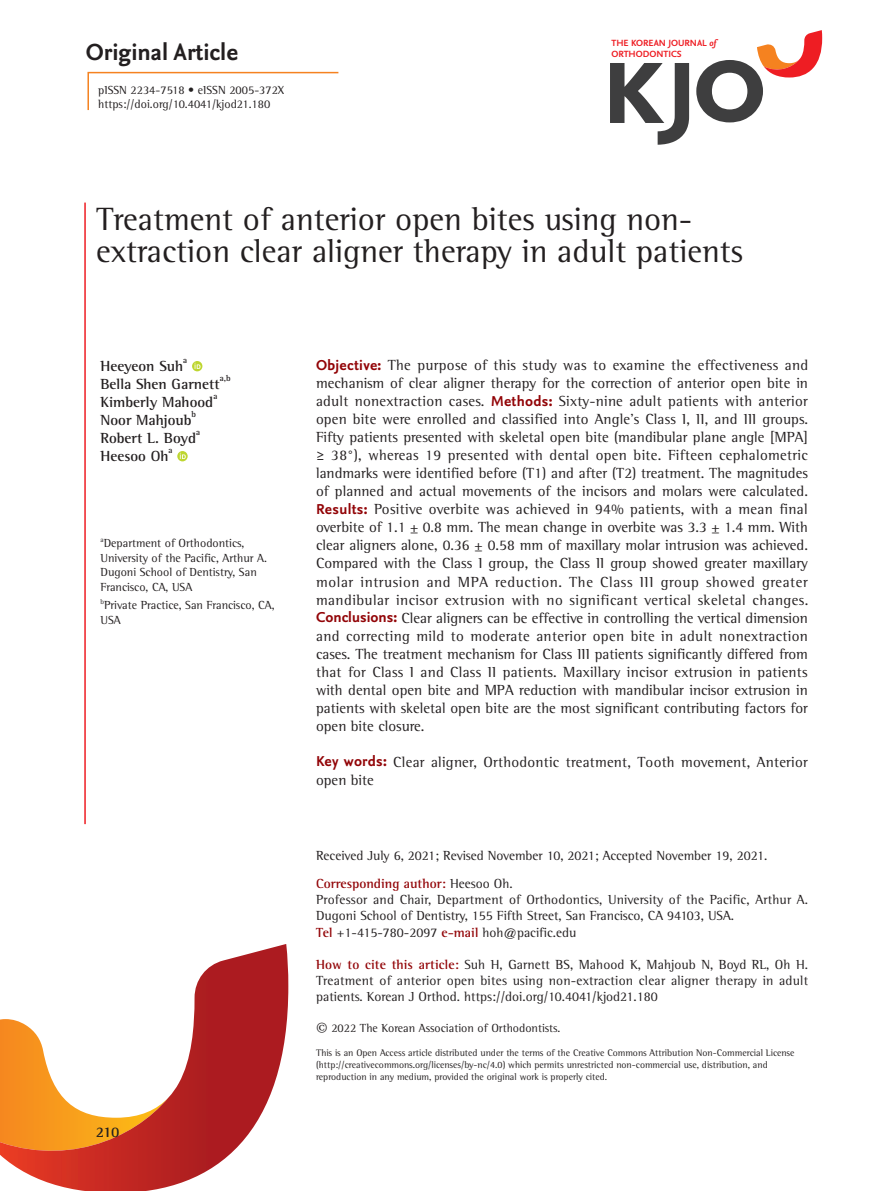
<style>
.page{position:relative;width:893px;height:1191px;background:#fff}
.page>*{position:absolute;margin:0;border:0;box-sizing:border-box;transform-origin:0 0}
.t1{font:33px/31.3px "Rotis Semi Serif Std";color:#231f20}
.t2{font:700 24.3px "Nexus Sans Pro";color:#231f20}
.t3{font:15px/18px "Rotis Semi Serif Std";color:#231f20;text-align:justify}
.t4{font:700 15px "Rotis Semi Serif Std";color:#231f20}
.t5{font:13.5px/16.2px "Rotis Semi Serif Std";color:#231f20}
.t6{font:12px/14.4px "Rotis Semi Serif Std";color:#231f20}
.t7{font:9.75px/11.7px "Rotis Semi Serif Std";color:#231f20}
.t8{font:700 9.45px "Nexus Sans Pro";color:#ee1d23}
.t9{font:700 8.7px "Rotis Semi Serif Std";color:#231f20}
.t10{font:7.05px "Rotis Semi Serif Std";color:#231f20}
.s1{font-style:italic}
.s2{font-family:"Nexus Sans Pro";font-weight:700;color:#920407}
.s3{font-weight:700;color:#920407}
.s4{font-family:"Minion Pro";font-size:16.5px}
</style>
<div class="page">
<svg style="left:0;top:944px;width:288px;height:247px"></svg>
<svg style="left:192px;top:361px;width:10px;height:10px"></svg>
<svg style="left:195px;top:363px;width:5px;height:6px"></svg>
<svg style="left:177px;top:451px;width:11px;height:10px"></svg>
<svg style="left:180px;top:453px;width:6px;height:6px"></svg>
<hr style="left:84px;top:203px;width:2px;height:621px;background:#ee1d23">
<svg style="left:696px;top:30px;width:126px;height:92px"></svg>
<svg style="left:610px;top:63px;width:79px;height:82px"></svg>
<svg style="left:87px;top:71px;width:252px;height:40px"></svg>
<p class="t8" style="left:611px;top:36px;width:106px">THE KOREAN JOURNAL <span class="s1">of</span></p>
<h2 class="t2" style="left:86px;top:34px;width:154px">Original Article</h2>
<p class="t8" style="left:611px;top:47px;width:72px">ORTHODONTICS</p>
<p class="t6" style="left:98px;top:82px;width:188px">pISSN 2234-7518 • eISSN 2005-372X https://doi.org/10.4041/kjod21.180</p>
<h1 class="t1" style="left:96px;top:203px;width:648px">Treatment of anterior open bites using non&shy;extraction clear aligner therapy in adult patients</h1>
<p class="t4" style="left:100px;top:356px;width:84px">Heeyeon Suh</p>
<p class="t9" style="left:183px;top:355px;width:6px">a</p>
<p class="t4" style="left:100px;top:374px;width:121px">Bella Shen Garnett</p>
<p class="t9" style="left:220px;top:373px;width:12px">a,b</p>
<p class="t4" style="left:100px;top:392px;width:114px">Kimberly Mahood</p>
<p class="t9" style="left:213px;top:391px;width:6px">a</p>
<p class="t4" style="left:100px;top:410px;width:93px">Noor Mahjoub</p>
<p class="t9" style="left:192px;top:409px;width:6px">b</p>
<p class="t4" style="left:100px;top:428px;width:97px">Robert L. Boyd</p>
<p class="t9" style="left:196px;top:427px;width:6px">a</p>
<p class="t4" style="left:100px;top:446px;width:70px">Heesoo Oh</p>
<p class="t9" style="left:169px;top:445px;width:6px">a</p>
<p class="t10" style="left:100px;top:535px;width:5px">a</p>
<p class="t6" style="left:100px;top:536px;width:168px">Department of Orthodontics,<br>University of the Pacific, Arthur A.<br>Dugoni School of Dentistry, San<br>Francisco, CA, USA</p>
<p class="t10" style="left:100px;top:597px;width:5px">b</p>
<p class="t6" style="left:100px;top:598px;width:176px;text-indent:4px">Private Practice, San Francisco, CA,<br>USA</p>
<p class="t4" style="left:96px;top:1122px;width:25px">210</p>
<p class="t3" style="left:316px;top:356px;width:494px"><span class="s2">Objective:</span> The purpose of this study was to examine the effectiveness and mechanism of clear aligner therapy for the correction of anterior open bite in adult nonextraction cases. <span class="s2">Methods:</span> Sixty-nine adult patients with anterior open bite were enrolled and classified into Angle’s Class I, II, and III groups.<br>Fifty patients presented with skeletal open bite (mandibular plane angle [MPA] ≥ 38°), whereas 19 presented with dental open bite. Fifteen cephalometric landmarks were identified before (T1) and after (T2) treatment. The magnitudes of planned and actual movements of the incisors and molars were calculated.<br><span class="s2">Results:</span> Positive overbite was achieved in 94% patients, with a mean final overbite of 1.1 ± 0.8 mm. The mean change in overbite was 3.3 ± 1.4 mm. With clear aligners alone, 0.36 ± 0.58 mm of maxillary molar intrusion was achieved.<br>Compared with the Class I group, the Class II group showed greater maxillary molar intrusion and MPA reduction. The Class III group showed greater mandibular incisor extrusion with no significant vertical skeletal changes.<br><span class="s2">Conclusions:</span> Clear aligners can be effective in controlling the vertical dimension and correcting mild to moderate anterior open bite in adult nonextraction cases. The treatment mechanism for Class III patients significantly differed from that for Class I and Class II patients. Maxillary incisor extrusion in patients with dental open bite and MPA reduction with mandibular incisor extrusion in patients with skeletal open bite are the most significant contributing factors for open bite closure.</p>
<p class="t3" style="left:316px;top:752px;width:493px"><span class="s2">Key words:</span> Clear aligner, Orthodontic treatment, Tooth movement, Anterior open bite</p>
<p class="t5" style="left:316px;top:841px;width:453px;line-height:28px">Received July 6, 2021; Revised November 10, 2021; Accepted November 19, 2021.<br><span class="s3">Corresponding author:</span> Heesoo Oh.</p>
<p class="t5" style="left:316px;top:891px;width:494px">Professor and Chair, Department of Orthodontics, University of the Pacific, Arthur A.<br>Dugoni School of Dentistry, 155 Fifth Street, San Francisco, CA 94103, USA.<br><span class="s3">Tel</span> +1-415-780-2097 <span class="s3">e-mail</span> hoh@pacific.edu</p>
<p class="t5" style="left:316px;top:956px;width:494px;text-align:justify"><span class="s3">How to cite this article:</span> Suh H, Garnett BS, Mahood K, Mahjoub N, Boyd RL, Oh H.<br>Treatment of anterior open bites using non-extraction clear aligner therapy in adult patients. Korean J Orthod. https://doi.org/10.4041/kjod21.180</p>
<p class="t6" style="left:316px;top:1020px;width:246px"><span class="s4">©</span> 2022 The Korean Association of Orthodontists.</p>
<p class="t7" style="left:316px;top:1047px;width:480px">This is an Open Access article distributed under the terms of the Creative Commons Attribution Non-Commercial License (http://creativecommons.org/licenses/by-nc/4.0) which permits unrestricted non-commercial use, distribution, and reproduction in any medium, provided the original work is properly cited.</p>
</div>
